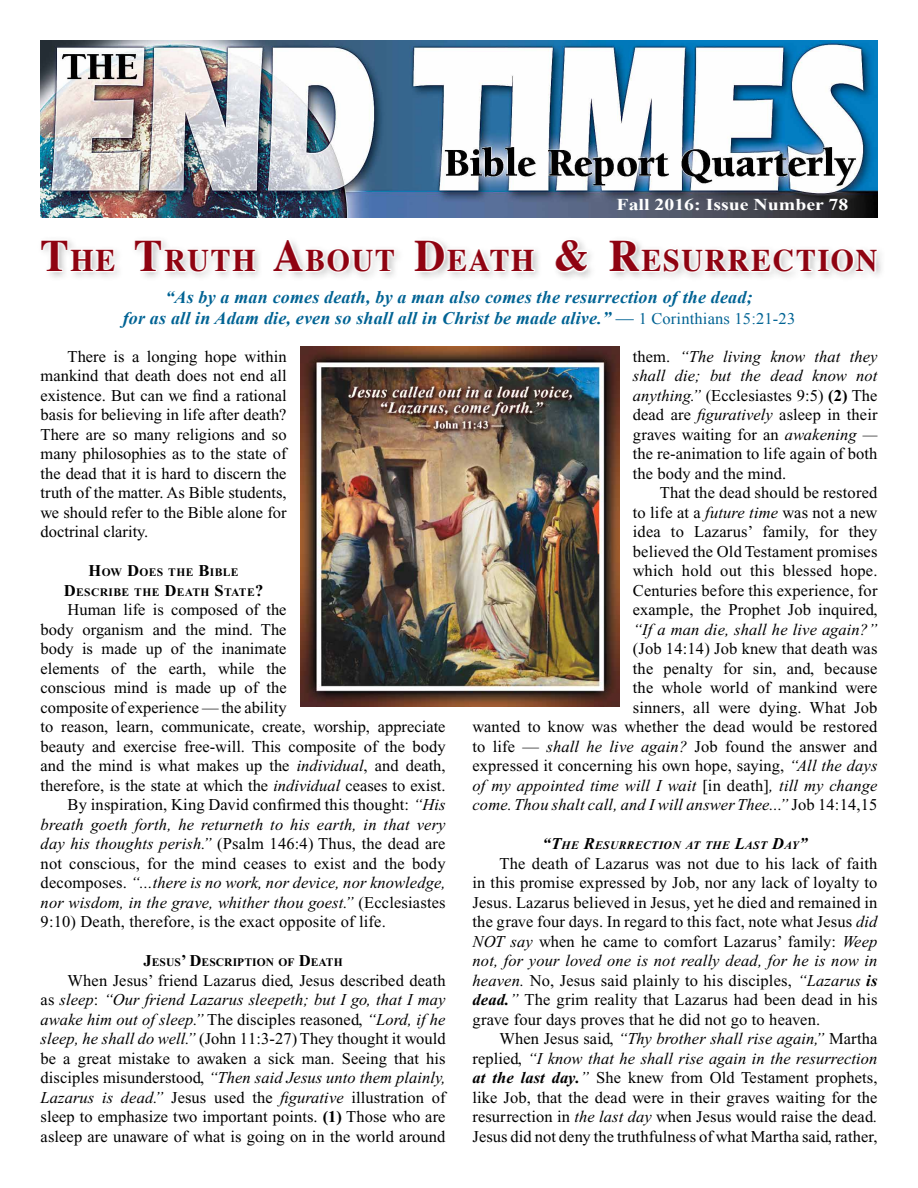
<style>
.page{position:relative;width:918px;height:1188px;background:#fff}
.page>*{position:absolute;margin:0;border:0;box-sizing:border-box;transform-origin:0 0}
.t1{font:700 31.5px "Times";letter-spacing:.055em;color:#8f0311;scale:.95 1}
.t2{font:italic 700 17.7px/21.6px "Times New Roman";letter-spacing:.01em;color:#006394;text-align:center}
.t3{font:16.5px/19.5px "Times New Roman";letter-spacing:.005em;color:#000;text-align:justify}
.t4{font:italic 16.5px "Times New Roman";letter-spacing:.01em;color:#000}
.t5{font:700 16.5px "Times New Roman";color:#fff;scale:1.2 1}
.t6{font:700 11.55px/19.5px "Times New Roman";letter-spacing:.035em;color:#000;text-align:center}
.t7{font:italic 700 11.55px "Times New Roman";letter-spacing:.035em;color:#000}
.t8{font:700 11.55px "Times New Roman";letter-spacing:.005em;color:#000}
.s1{font-size:45px}
.s2{font-weight:400;font-style:normal}
.s3{font-weight:400;font-style:normal;font-size:16.2px}
.s4{font-size:16.5px}
.s5{font-style:italic}
.s6{font-style:normal}
.s7{font-weight:700}
.s8{font-weight:700;font-style:italic}
</style>
<div class="page">
<img style="left:300px;top:347px;width:319px;height:359px">
<div style="left:37px;top:235px;width:850px;height:47px;background:#000;opacity:.3"></div>
<svg style="left:39px;top:237px;width:840px;height:37px"></svg>
<div style="left:41px;top:239px;width:837px;height:33px;background:#fff"></div>
<svg style="left:44px;top:240px;width:72px;height:32px"></svg>
<svg style="left:137px;top:241px;width:119px;height:31px"></svg>
<svg style="left:280px;top:242px;width:115px;height:30px"></svg>
<svg style="left:426px;top:241px;width:109px;height:31px"></svg>
<svg style="left:558px;top:240px;width:30px;height:32px"></svg>
<svg style="left:621px;top:241px;width:257px;height:31px"></svg>
<img style="left:41px;top:41px;width:837px;height:177px">
<p class="t5" style="left:617px;top:193px;width:195px">Fall 2016: Issue Number 78</p>
<h1 class="t1" style="left:40px;top:239px;width:883px"><span class="s1">T</span>HE <span class="s1">T</span>RUTH <span class="s1">A</span>BOUT <span class="s1">D</span>EATH <span class="s1">&amp; R</span>ESURRECTION</h1>
<p class="t2" style="left:123px;top:286px;width:674px">“As by a man comes death, by a man also comes the resurrection of the dead;<br>for as all in Adam die, even so shall all in Christ be made alive.” <span class="s2">—</span> <span class="s3">1 Corinthians 15:21-23</span></p>
<p class="t3" style="left:41px;top:347px;width:248px;text-indent:27px">There is a longing hope within mankind that death does not end all existence. But can we find a rational basis for believing in life after death?<br>There are so many religions and so many philosophies as to the state of the dead that it is hard to discern the truth of the matter. As Bible students, we should refer to the Bible alone for doctrinal clarity.</p>
<p class="t6" style="left:64px;top:563px;width:201px"><span class="s4">H</span>OW <span class="s4">D</span>OES THE <span class="s4">B</span>IBLE<br><span class="s4">D</span>ESCRIBE THE <span class="s4">D</span>EATH <span class="s4">S</span>TATE<span class="s4">?</span></p>
<p class="t3" style="left:68px;top:600px;width:221px">Human life is composed of the</p>
<p class="t3" style="left:41px;top:620px;width:248px">body organism and the mind. The</p>
<p class="t3" style="left:41px;top:639px;width:248px">body is made up of the inanimate</p>
<p class="t3" style="left:41px;top:659px;width:247px">elements of the earth, while the</p>
<p class="t3" style="left:41px;top:678px;width:248px">conscious mind is made up of the</p>
<p class="t3" style="left:41px;top:698px;width:247px">composite of experience — the ability</p>
<p class="t3" style="left:41px;top:717px;width:407px">to reason, learn, communicate, create, worship, appreciate</p>
<p class="t3" style="left:41px;top:737px;width:406px">beauty and exercise free-will. This composite of the body</p>
<p class="t3" style="left:41px;top:756px;width:407px">and the mind is what makes up the <span class="s5">individual</span>, and death,</p>
<p class="t3" style="left:41px;top:776px;width:406px">therefore, is the state at which the <span class="s5">individual</span> ceases to exist.</p>
<p class="t3" style="left:68px;top:795px;width:380px">By inspiration, King David confirmed this thought: <span class="s5">“His</span></p>
<p class="t4" style="left:41px;top:816px;width:407px">breath goeth forth, he returneth to his earth, in that very</p>
<p class="t3" style="left:41px;top:834px;width:407px"><span class="s5">day his thoughts perish.”</span> (Psalm 146:4) Thus, the dead are</p>
<p class="t3" style="left:41px;top:854px;width:407px">not conscious, for the mind ceases to exist and the body</p>
<p class="t4" style="left:41px;top:874px;width:407px"><span class="s6">decomposes.</span> “...there is no work, nor device, nor knowledge,</p>
<p class="t4" style="left:41px;top:894px;width:407px">nor wisdom, in the grave, whither thou goest.” <span class="s6">(Ecclesiastes</span></p>
<p class="t3" style="left:41px;top:912px;width:347px">9:10) Death, therefore, is the exact opposite of life.</p>
<p class="t8" style="left:143px;top:956px;width:200px"><span class="s4">J</span>ESUS<span class="s4">’ D</span>ESCRIPTION OF <span class="s4">D</span>EATH</p>
<p class="t3" style="left:41px;top:971px;width:407px;text-indent:27px">When Jesus’ friend Lazarus died, Jesus described death as <span class="s5">sleep</span>: <span class="s5">“Our friend Lazarus sleepeth; but I go, that I may awake him out of sleep.”</span> The disciples reasoned, <span class="s5">“Lord, if he sleep, he shall do well.”</span> (John 11:3-27) They thought it would be a great mistake to awaken a sick man. Seeing that his disciples misunderstood, <span class="s5">“Then said Jesus unto them plainly, Lazarus is dead.”</span> Jesus used the <span class="s5">figurative</span> illustration of sleep to emphasize two important points. <span class="s7">(1)</span> Those who are asleep are unaware of what is going on in the world around</p>
<p class="t3" style="left:633px;top:346px;width:246px">them. <span class="s5">“The living know that they shall die; but the dead know not anything.”</span> (Ecclesiastes 9:5) <span class="s7">(2)</span> The dead are <span class="s5">figuratively</span> asleep in their graves waiting for an <span class="s5">awakening — </span>the re-animation to life again of both the body and the mind.</p>
<p class="t3" style="left:633px;top:483px;width:246px;text-indent:27px">That the dead should be restored to life at a <span class="s5">future time</span> was not a new idea to Lazarus’ family, for they believed the Old Testament promises which hold out this blessed hope.<br>Centuries before this experience, for example, the Prophet Job inquired,</p>
<p class="t4" style="left:633px;top:620px;width:246px">“If a man die, shall he live again?”</p>
<p class="t3" style="left:473px;top:639px;width:407px;text-align:right">(Job 14:14) Job knew that death was<br>the penalty for sin, and, because<br>the whole world of mankind were<br>sinners, all were dying. What Job<br>wanted to know was whether the dead would be restored to life — <span class="s5">shall he live again?</span> Job found the answer and expressed it concerning his own hope, saying, <span class="s5">“All the days of my appointed time will I wait</span> [in death]<span class="s5">, till my change come. Thou shalt call, and I will answer Thee...”</span> Job 14:14,15</p>
<p class="t7" style="left:542px;top:839px;width:267px"><span class="s4">“T</span>HE <span class="s4">R</span>ESURRECTION AT THE <span class="s4">L</span>AST <span class="s4">D</span>AY<span class="s4">”</span></p>
<p class="t3" style="left:473px;top:853px;width:407px;text-indent:27px">The death of Lazarus was not due to his lack of faith in this promise expressed by Job, nor any lack of loyalty to Jesus. Lazarus believed in Jesus, yet he died and remained in the grave four days. In regard to this fact, note what Jesus <span class="s5">did NOT say</span> when he came to comfort Lazarus’ family: <span class="s5">Weep not, for your loved one is not really dead, for he is now in heaven.</span> No, Jesus said plainly to his disciples, <span class="s5">“Lazarus</span> <span class="s8">is dead.</span><span class="s5">”</span> The grim reality that Lazarus had been dead in his grave four days proves that he did not go to heaven.</p>
<p class="t3" style="left:473px;top:1029px;width:407px;text-indent:27px">When Jesus said, <span class="s5">“Thy brother shall rise again,”</span> Martha replied, <span class="s5">“I know that he shall rise again in the resurrection </span><span class="s8">at the last day.</span><span class="s5">”</span> She knew from Old Testament prophets, like Job, that the dead were in their graves waiting for the resurrection in <span class="s5">the last day</span> when Jesus would raise the dead<span class="s5">.<br></span>Jesus did not deny the truthfulness of what Martha said, rather,</p>
</div>
